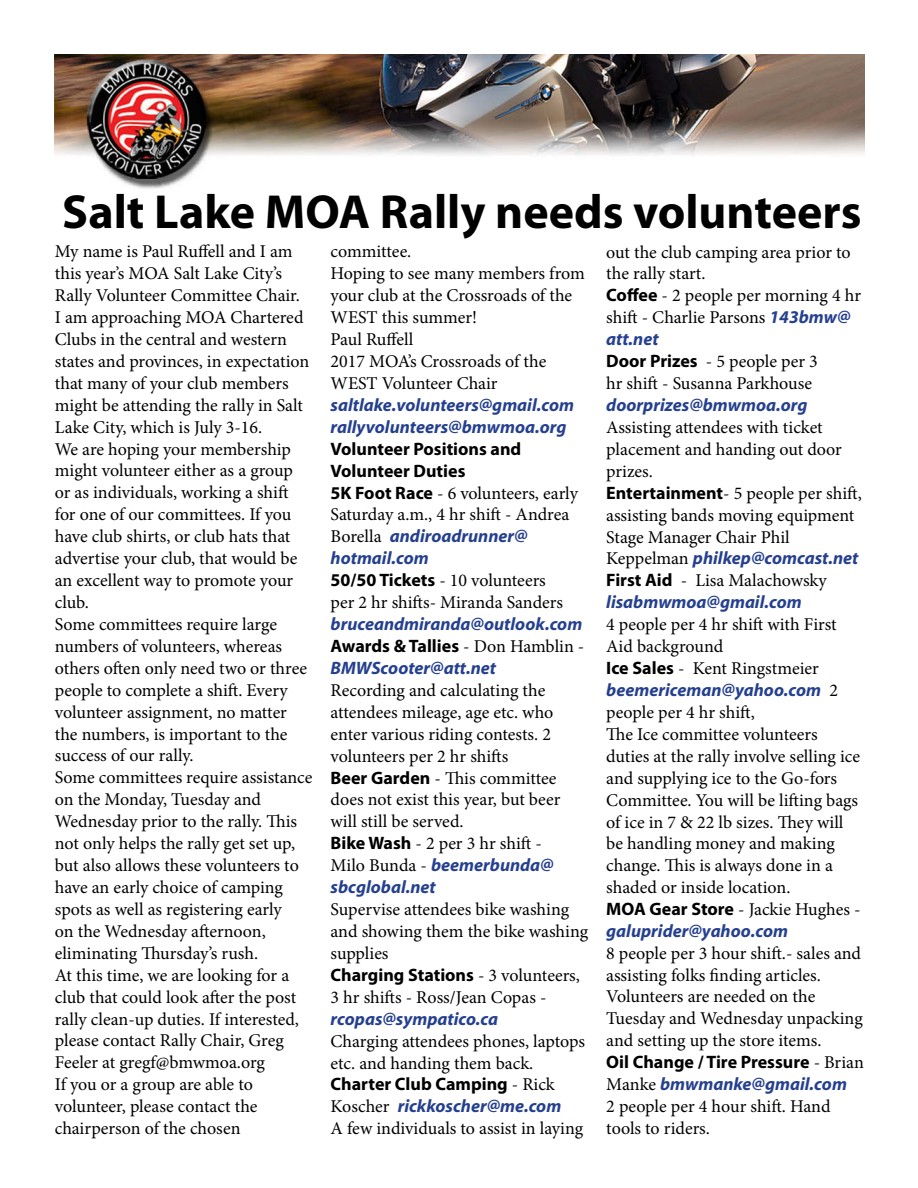
<style>
.page{position:relative;width:918px;height:1188px;background:#fff}
.page>*{position:absolute;margin:0;border:0;box-sizing:border-box;transform-origin:0 0}
.Headline{font:700 48px "Myriad";color:#000}
.body_copy{font:18px/21.9px "Minion Pro";letter-spacing:-.005em;color:#000}
.body_copy-2{font:italic 700 18px/21.9px "Myriad";color:#25408f}
.body_copy-3{font:700 18px/21.9px "Myriad Pro";color:#000}
.subhead_embedded{font:700 18px/21.9px "Myriad Pro";color:#000}
.s1{font-family:"Myriad Pro";font-weight:700}
.s2{font-family:"Myriad";font-weight:700;font-style:italic;color:#25408f}
.s3{font-family:"Myriad Pro";font-style:normal;color:#000}
.s4{font-family:"Minion Pro";font-weight:400;font-style:normal;color:#000}
.s5{font-family:"Minion Pro";font-weight:400}
.s6{font-family:"Myriad";font-style:italic;color:#25408f}
</style>
<div class="page">
<img style="left:55px;top:54px;width:810px;height:135px">
<p class="Headline" style="left:62px;top:187px;width:801px">Salt Lake MOA Rally needs volunteers</p>
<p class="body_copy" style="left:55px;top:241px;width:256px">My name is Paul Ruffell and I am this year’s MOA Salt Lake City’s<br>Rally Volunteer Committee Chair.<br>I am approaching MOA Chartered<br>Clubs in the central and western states and provinces, in expectation that many of your club members might be attending the rally in Salt<br>Lake City, which is July 3-16.</p>
<p class="body_copy" style="left:55px;top:438px;width:244px">We are hoping your membership might volunteer either as a group or as individuals, working a shift for one of our committees. If you have club shirts, or club hats that advertise your club, that would be an excellent way to promote your club.</p>
<p class="body_copy" style="left:55px;top:613px;width:254px">Some committees require large numbers of volunteers, whereas others often only need two or three people to complete a shift. Every volunteer assignment, no matter the numbers, is important to the success of our rally.</p>
<p class="body_copy" style="left:55px;top:767px;width:259px">Some committees require assistance on the Monday, Tuesday and<br>Wednesday prior to the rally. This not only helps the rally get set up, but also allows these volunteers to have an early choice of camping spots as well as registering early<br>on the Wednesday afternoon, eliminating Thursday’s rush.</p>
<p class="body_copy" style="left:55px;top:964px;width:246px">At this time, we are looking for a club that could look after the post rally clean-up duties. If interested, please contact Rally Chair, Greg Feeler at gregf@bmwmoa.org</p>
<p class="body_copy" style="left:55px;top:1074px;width:204px">If you or a group are able to volunteer, please contact the chairperson of the chosen</p>
<p class="body_copy" style="left:331px;top:241px;width:82px">committee.</p>
<p class="body_copy" style="left:331px;top:263px;width:256px">Hoping to see many members from your club at the Crossroads of the<br>WEST this summer!</p>
<p class="body_copy" style="left:331px;top:328px;width:84px">Paul Ruffell</p>
<p class="body_copy" style="left:331px;top:350px;width:217px">2017 MOA’s Crossroads of the<br>WEST Volunteer Chair</p>
<p class="body_copy-2" style="left:331px;top:394px;width:245px">saltlake.volunteers@gmail.com</p>
<p class="body_copy-2" style="left:331px;top:416px;width:237px">rallyvolunteers@bmwmoa.org</p>
<p class="subhead_embedded" style="left:331px;top:437px;width:192px">Volunteer Positions and<br>Volunteer Duties</p>
<p class="body_copy" style="left:331px;top:482px;width:249px"><span class="s1">5K Foot Race</span> - 6 volunteers, early<br>Saturday a.m., 4 hr shift - Andrea<br>Borella <span class="s2">andiroadrunner@ hotmail.com</span></p>
<p class="body_copy" style="left:331px;top:570px;width:253px"><span class="s1">50/50 Tickets</span> - 10 volunteers<br>per 2 hr shifts- Miranda Sanders <span class="s2">bruceandmiranda@outlook.com</span></p>
<p class="body_copy-2" style="left:331px;top:636px;width:255px"><span class="s3">Awards &amp; Tallies</span> <span class="s4">- Don Hamblin -<br></span>BMWScooter@att.net</p>
<p class="body_copy" style="left:331px;top:679px;width:224px">Recording and calculating the attendees mileage, age etc. who enter various riding contests. 2 volunteers per 2 hr shifts</p>
<p class="body_copy" style="left:331px;top:767px;width:231px"><span class="s1">Beer Garden</span> - This committee does not exist this year, but beer will still be served.</p>
<p class="body_copy-2" style="left:331px;top:833px;width:225px"><span class="s3">Bike Wash</span> <span class="s4">- 2 per 3 hr shift -<br>Milo Bunda -</span> beemerbunda@ sbcglobal.net</p>
<p class="body_copy" style="left:331px;top:898px;width:259px">Supervise attendees bike washing and showing them the bike washing supplies</p>
<p class="body_copy" style="left:331px;top:964px;width:251px"><span class="s1">Charging Stations</span> - 3 volunteers,<br>3 hr shifts - Ross/Jean Copas - <span class="s2">rcopas@sympatico.ca</span></p>
<p class="body_copy" style="left:331px;top:1030px;width:256px">Charging attendees phones, laptops etc. and handing them back.</p>
<p class="body_copy-3" style="left:331px;top:1073px;width:232px">Charter Club Camping <span class="s5">- Rick<br>Koscher</span> <span class="s6">rickkoscher@me.com</span></p>
<p class="body_copy" style="left:331px;top:1118px;width:254px">A few individuals to assist in laying</p>
<p class="body_copy" style="left:606px;top:241px;width:246px">out the club camping area prior to the rally start.</p>
<p class="body_copy" style="left:606px;top:285px;width:256px"><span class="s1">Coffee</span> - 2 people per morning 4 hr shift - Charlie Parsons <span class="s2">143bmw@ att.net</span></p>
<p class="body_copy" style="left:606px;top:351px;width:213px"><span class="s1">Door Prizes</span> - 5 people per 3 hr shift - Susanna Parkhouse <span class="s2">doorprizes@bmwmoa.org</span></p>
<p class="body_copy" style="left:606px;top:416px;width:237px">Assisting attendees with ticket placement and handing out door prizes.</p>
<p class="body_copy" style="left:606px;top:482px;width:257px"><span class="s1">Entertainment</span>- 5 people per shift, assisting bands moving equipment</p>
<p class="body_copy" style="left:606px;top:526px;width:254px">Stage Manager Chair Phil<br>Keppelman <span class="s2">philkep@comcast.net</span></p>
<p class="body_copy-2" style="left:606px;top:570px;width:222px"><span class="s3">First Aid</span> <span class="s4">- Lisa Malachowsky </span>lisabmwmoa@gmail.com</p>
<p class="body_copy" style="left:606px;top:614px;width:232px">4 people per 4 hr shift with First<br>Aid background</p>
<p class="body_copy" style="left:606px;top:657px;width:233px"><span class="s1">Ice Sales</span> - Kent Ringstmeier <span class="s2">beemericeman@yahoo.com</span> 2 people per 4 hr shift,</p>
<p class="body_copy" style="left:606px;top:723px;width:255px">The Ice committee volunteers duties at the rally involve selling ice and supplying ice to the Go-fors<br>Committee. You will be lifting bags of ice in 7 &amp; 22 lb sizes. They will be handling money and making change. This is always done in a shaded or inside location.</p>
<p class="body_copy-2" style="left:606px;top:899px;width:256px"><span class="s3">MOA Gear Store</span> <span class="s4">- Jackie Hughes - </span>galuprider@yahoo.com</p>
<p class="body_copy" style="left:606px;top:943px;width:256px;line-height:21.5px">8 people per 3 hour shift.- sales and assisting folks finding articles.</p>
<p class="body_copy" style="left:606px;top:986px;width:258px">Volunteers are needed on the<br>Tuesday and Wednesday unpacking and setting up the store items.</p>
<p class="body_copy-3" style="left:606px;top:1051px;width:259px">Oil Change / Tire Pressure <span class="s5">- Brian<br>Manke</span> <span class="s6">bmwmanke@gmail.com</span></p>
<p class="body_copy" style="left:606px;top:1095px;width:226px">2 people per 4 hour shift. Hand tools to riders.</p>
</div>
